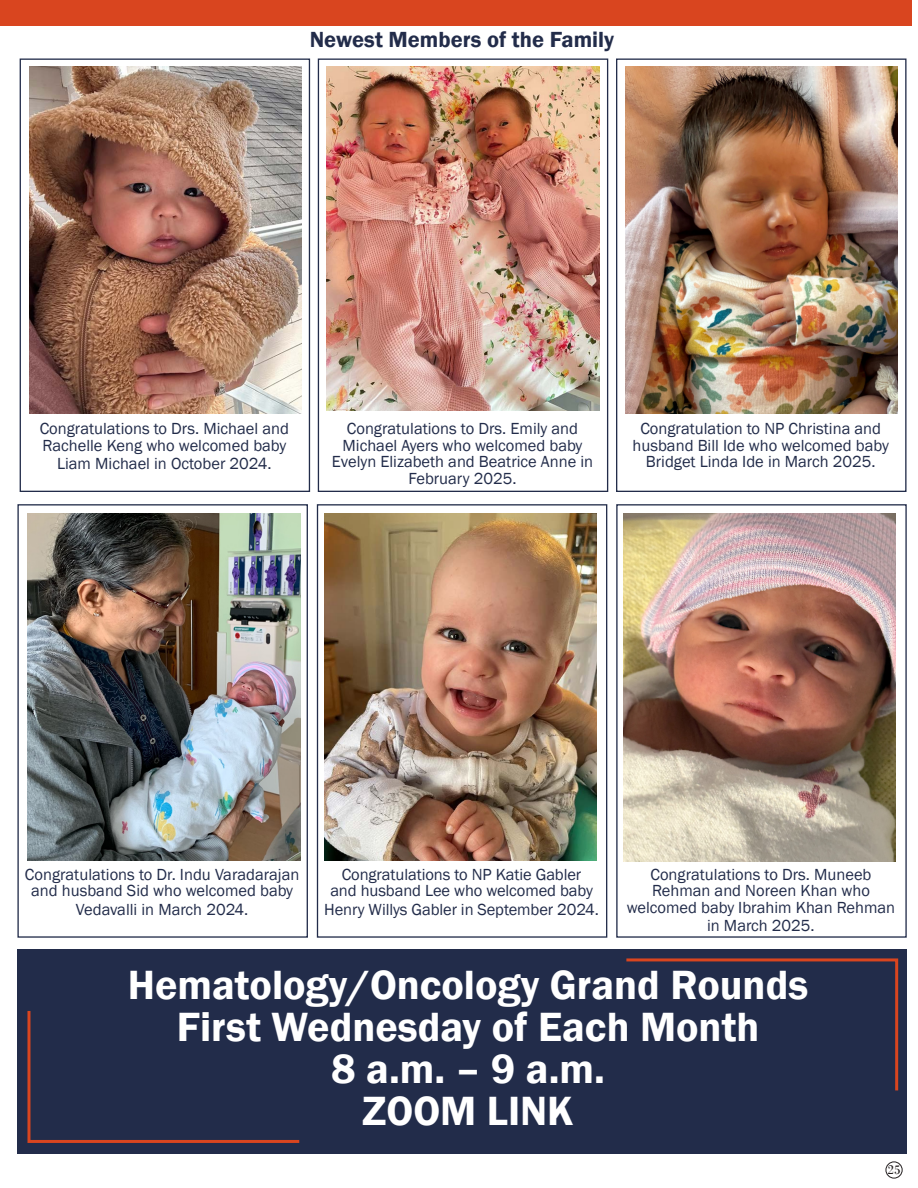
<style>
.page{position:relative;width:918px;height:1188px;background:#fff}
.page>*{position:absolute;margin:0;border:0;box-sizing:border-box;transform-origin:0 0}
.t1{font:600 42px "Franklin Gothic";color:#fff}
.t2{font:600 22.5px "Franklin Gothic";color:#222c4a}
.t3{font:16.5px/16.5px "Franklin Gothic";color:#222c4a;text-align:center}
.t4{font:13.5px "Bodoni";color:#231f20}
</style>
<div class="page">
<div style="left:0;top:0;width:912px;height:25px;background:#d9451f"></div>
<div style="left:17px;top:949px;width:890px;height:205px;background:#222c4a"></div>
<svg style="left:27px;top:1011px;width:273px;height:132px"></svg>
<svg style="left:626px;top:958px;width:273px;height:133px"></svg>
<img style="left:29px;top:66px;width:273px;height:347px">
<img style="left:327px;top:66px;width:272px;height:345px">
<img style="left:28px;top:514px;width:272px;height:347px">
<img style="left:324px;top:514px;width:273px;height:347px">
<div style="left:20px;top:59px;width:290px;height:433px;border:1px solid #222c4a"></div>
<div style="left:318px;top:59px;width:290px;height:433px;border:1px solid #222c4a"></div>
<div style="left:17px;top:504px;width:291px;height:434px;border:1px solid #222c4a"></div>
<div style="left:317px;top:504px;width:290px;height:434px;border:1px solid #222c4a"></div>
<img style="left:624px;top:514px;width:272px;height:347px">
<div style="left:616px;top:504px;width:291px;height:434px;border:1px solid #222c4a"></div>
<img style="left:625px;top:66px;width:272px;height:347px">
<div style="left:616px;top:59px;width:291px;height:433px;border:1px solid #222c4a"></div>
<div style="left:886px;top:1162px;width:16px;height:16px;border:1px solid #231f20;border-radius:50%"></div>
<p class="t2" style="left:310px;top:25px;width:306px">Newest Members of the Family</p>
<p class="t3" style="left:40px;top:421px;width:251px;text-align:left">Congratulations to Drs. Michael and<br>Rachelle Keng who welcomed baby</p>
<p class="t3" style="left:57px;top:456px;width:216px">Liam Michael in October 2024.</p>
<p class="t3" style="left:332px;top:421px;width:263px">Congratulations to Drs. Emily and<br>Michael Ayers who welcomed baby<br>Evelyn Elizabeth and Beatrice Anne in<br>February 2025.</p>
<p class="t3" style="left:633px;top:421px;width:258px">Congratulation to NP Christina and husband Bill Ide who welcomed baby<br>Bridget Linda Ide in March 2025.</p>
<p class="t3" style="left:25px;top:867px;width:276px">Congratulations to Dr. Indu Varadarajan and husband Sid who welcomed baby</p>
<p class="t3" style="left:76px;top:902px;width:174px">Vedavalli in March 2024.</p>
<p class="t3" style="left:330px;top:866px;width:264px">Congratulations to NP Katie Gabler and husband Lee who welcomed baby</p>
<p class="t3" style="left:324px;top:901px;width:276px">Henry Willys Gabler in September 2024.</p>
<p class="t3" style="left:627px;top:867px;width:270px">Congratulations to Drs. Muneeb<br>Rehman and Noreen Khan who welcomed baby Ibrahim Khan Rehman</p>
<p class="t3" style="left:707px;top:918px;width:109px">in March 2025.</p>
<p class="t1" style="left:128px;top:959px;width:682px">Hematology/Oncology Grand Rounds</p>
<p class="t1" style="left:177px;top:1001px;width:584px">First Wednesday of Each Month</p>
<p class="t1" style="left:331px;top:1043px;width:275px">8 a.m. – 9 a.m.</p>
<p class="t1" style="left:362px;top:1085px;width:213px">ZOOM LINK</p>
<p class="t4" style="left:887px;top:1161px;width:15px">25</p>
</div>
